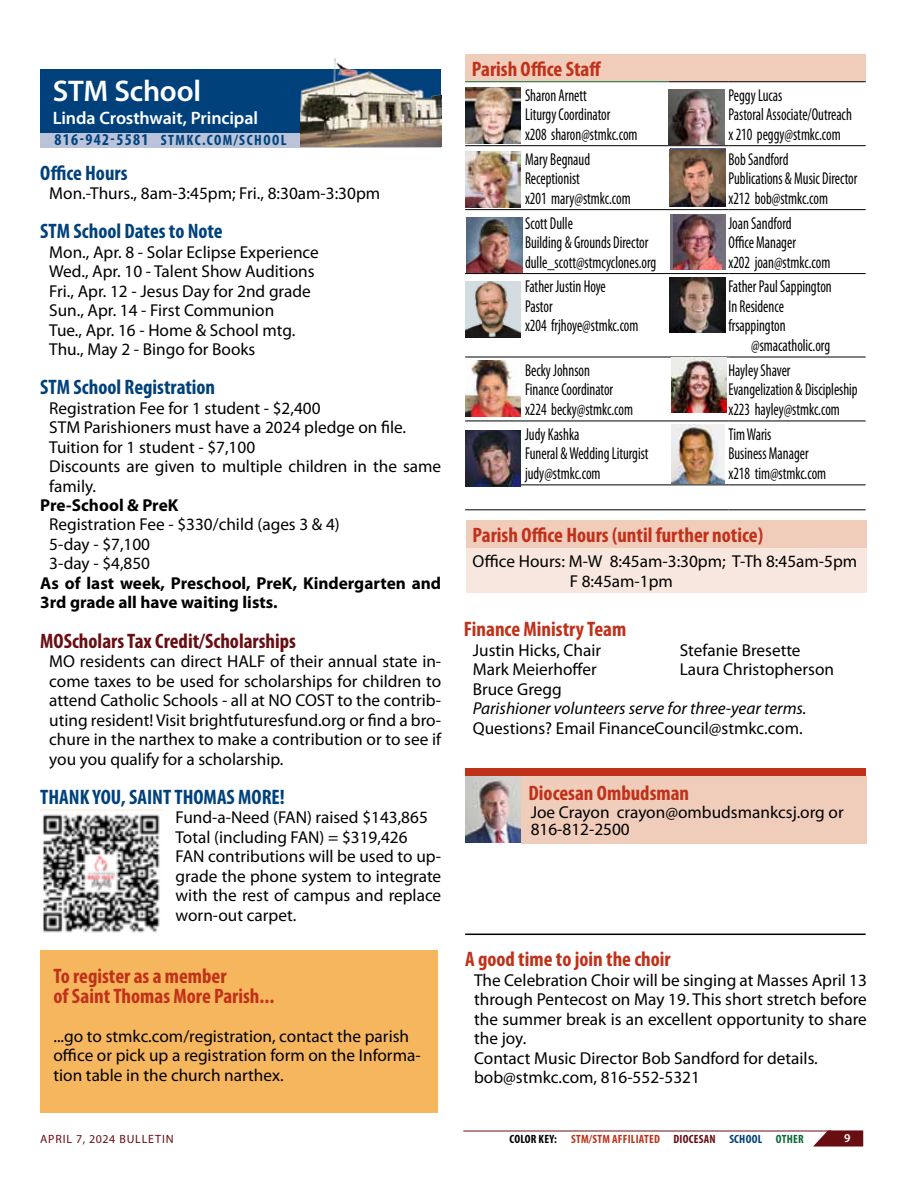
<style>
.page{position:relative;width:918px;height:1188px;background:#fff}
.page>*{position:absolute;margin:0;border:0;box-sizing:border-box;transform-origin:0 0}
.t1{font:600 30px "Myriad Pro";letter-spacing:-.005em;color:#fff}
.t2{font:700 condensed 21px/19.5px "Myriad Pro";color:#c0311a}
.t3{font:700 condensed 21px "Myriad Pro";color:#00417b}
.t4{font:700 condensed 21px "Myriad Pro";color:#680e12}
.t5{font:600 18px "Myriad Pro";letter-spacing:-.005em;color:#fff}
.t6{font:17.25px/19.5px "Myriad Pro";color:#000}
.t7{font:condensed 17.25px/19.5px "Myriad Pro";color:#000;scale:.84 1}
.t8{font:700 17.25px/19.5px "Myriad Pro";color:#000}
.t9{font:italic 17.25px "Myriad Pro";color:#000}
.t10{font:700 condensed 15px "Myriad Pro";letter-spacing:.1em;color:#00417b}
.t11{font:700 condensed 12px "Myriad Pro";letter-spacing:.02em;color:#c0311a}
.t12{font:12px "Myriad Pro";letter-spacing:.07em;color:#680e12}
.t13{font:700 condensed 12px "Myriad Pro";color:#000}
.t14{font:700 condensed 12px "Myriad Pro";letter-spacing:.02em;color:#0c6936}
.t15{font:600 12px "Myriad Pro";color:#fff}
.s1{font-size:16.5px}
.s2{color:#000}
.s3{color:#680e12}
.s4{color:#00417b}
</style>
<div class="page">
<svg style="left:813px;top:1130px;width:50px;height:17px"></svg>
<hr style="left:463px;top:1131px;width:369px;height:1px;background:#680e12">
<div style="left:41px;top:69px;width:400px;height:79px;background:#bac3da"></div>
<div style="left:41px;top:69px;width:400px;height:64px;background:#00417b"></div>
<img style="left:300px;top:58px;width:141px;height:89px">
<div style="left:465px;top:768px;width:401px;height:30px;background:#c0311a"></div>
<img style="left:466px;top:776px;width:56px;height:66px">
<div style="left:522px;top:776px;width:345px;height:67px;background:#f0ccba"></div>
<div style="left:466px;top:520px;width:400px;height:28px;background:#f0ccba"></div>
<div style="left:466px;top:548px;width:400px;height:45px;background:#f8e7de"></div>
<div style="left:465px;top:54px;width:401px;height:28px;background:#f0ccba"></div>
<hr style="left:465px;top:81px;width:60px;height:1px;background:#0c6936">
<hr style="left:525px;top:81px;width:144px;height:1px;background:#0c6936">
<hr style="left:669px;top:81px;width:59px;height:1px;background:#000">
<hr style="left:728px;top:81px;width:138px;height:1px;background:#000">
<hr style="left:465px;top:145px;width:60px;height:1px;background:#000">
<hr style="left:525px;top:145px;width:144px;height:1px;background:#000">
<hr style="left:669px;top:145px;width:59px;height:1px;background:#000">
<hr style="left:728px;top:145px;width:138px;height:1px;background:#000">
<hr style="left:465px;top:209px;width:60px;height:1px;background:#000">
<hr style="left:525px;top:209px;width:144px;height:1px;background:#000">
<hr style="left:669px;top:209px;width:59px;height:1px;background:#000">
<hr style="left:728px;top:209px;width:138px;height:1px;background:#000">
<hr style="left:465px;top:273px;width:60px;height:1px;background:#000">
<hr style="left:525px;top:273px;width:144px;height:1px;background:#000">
<hr style="left:669px;top:273px;width:59px;height:1px;background:#000">
<hr style="left:728px;top:273px;width:138px;height:1px;background:#000">
<hr style="left:465px;top:357px;width:60px;height:1px;background:#000">
<hr style="left:525px;top:357px;width:144px;height:1px;background:#000">
<hr style="left:669px;top:357px;width:59px;height:1px;background:#000">
<hr style="left:728px;top:357px;width:138px;height:1px;background:#000">
<hr style="left:465px;top:421px;width:60px;height:1px;background:#000">
<hr style="left:525px;top:421px;width:144px;height:1px;background:#000">
<hr style="left:669px;top:421px;width:59px;height:1px;background:#000">
<hr style="left:728px;top:421px;width:138px;height:1px;background:#000">
<hr style="left:465px;top:484px;width:60px;height:1px;background:#000">
<hr style="left:525px;top:484px;width:144px;height:1px;background:#000">
<hr style="left:669px;top:484px;width:59px;height:1px;background:#000">
<hr style="left:728px;top:484px;width:138px;height:1px;background:#000">
<hr style="left:465px;top:509px;width:60px;height:1px;background:#000">
<hr style="left:525px;top:509px;width:144px;height:1px;background:#000">
<hr style="left:669px;top:509px;width:59px;height:1px;background:#000">
<hr style="left:728px;top:509px;width:138px;height:1px;background:#000">
<img style="left:465px;top:88px;width:56px;height:55px">
<img style="left:465px;top:152px;width:56px;height:55px">
<div style="left:41px;top:951px;width:397px;height:162px;background:#f5b65e"></div>
<img style="left:465px;top:281px;width:56px;height:56px">
<img style="left:465px;top:361px;width:56px;height:56px">
<img style="left:466px;top:431px;width:54px;height:55px">
<svg style="left:670px;top:148px;width:56px;height:2px"></svg>
<img style="left:670px;top:150px;width:56px;height:56px">
<div style="left:670px;top:214px;width:56px;height:56px;background:#776f7c"></div>
<img style="left:673px;top:214px;width:48px;height:56px">
<img style="left:670px;top:277px;width:56px;height:56px">
<img style="left:671px;top:425px;width:53px;height:58px">
<img style="left:669px;top:89px;width:55px;height:56px">
<img style="left:467px;top:217px;width:55px;height:56px">
<img style="left:40px;top:809px;width:122px;height:124px">
<hr style="left:465px;top:934px;width:401px;height:1px;background:#000">
<img style="left:671px;top:357px;width:56px;height:55px">
<h1 class="t1" style="left:53px;top:72px;width:150px">STM School</h1>
<p class="t5" style="left:53px;top:107px;width:207px">Linda Crosthwait, Principal</p>
<p class="t10" style="left:54px;top:131px;width:218px"><span class="s1">816-942-5581</span> stm kc.com/school</p>
<p class="t3" style="left:40px;top:159px;width:89px">Office Hours</p>
<p class="t6" style="left:49px;top:183px;width:332px">Mon.-Thurs., 8am-3:45pm; Fri., 8:30am-3:30pm</p>
<p class="t3" style="left:40px;top:218px;width:184px">STM School Dates to Note</p>
<p class="t6" style="left:49px;top:242px;width:271px">Mon., Apr. 8 - Solar Eclipse Experience Wed., Apr. 10 - Talent Show Auditions Fri., Apr. 12 - Jesus Day for 2nd grade Sun., Apr. 14 - First Communion<br>Tue., Apr. 16 - Home &amp; School mtg.<br>Thu., May 2 - Bingo for Books</p>
<p class="t3" style="left:40px;top:374px;width:176px">STM School Registration</p>
<p class="t6" style="left:49px;top:398px;width:394px">Registration Fee for 1 student - $2,400<br>STM Parishioners must have a 2024 pledge on file.<br>Tuition for 1 student - $7,100<br>Discounts are given to multiple children in the same family.</p>
<p class="t8" style="left:40px;top:495px;width:140px">Pre-School &amp; PreK</p>
<p class="t6" style="left:49px;top:515px;width:292px">Registration Fee - $330/child (ages 3 &amp; 4)<br>5-day - $7,100<br>3-day - $4,850</p>
<p class="t8" style="left:40px;top:573px;width:402px">As of last week, Preschool, PreK, Kindergarten and<br>3rd grade all have waiting lists.</p>
<p class="t4" style="left:40px;top:627px;width:257px">MOScholars Tax Credit/Scholarships</p>
<p class="t6" style="left:49px;top:651px;width:393px;text-align:justify">MO residents can direct HALF of their annual state in&shy;come taxes to be used for scholarships for children to attend Catholic Schools - all at NO COST to the contrib&shy;uting resident! Visit brightfuturesfund.org or find a bro&shy;chure in the narthex to make a contribution or to see if you you qualify for a scholarship.</p>
<p class="t3" style="left:40px;top:783px;width:20px">THANK</p>
<p class="t3" style="left:93px;top:783px;width:194px">YOU, SAINT THOMAS MORE!</p>
<p class="t6" style="left:176px;top:807px;width:267px">Fund-a-Need (FAN) raised $143,865<br>Total (including FAN) = $319,426<br>FAN contributions will be used to up&shy;grade the phone system to integrate with the rest of campus and replace worn-out carpet.</p>
<p class="t2" style="left:54px;top:966px;width:222px">To register as a member<br>of Saint Thomas More Parish...</p>
<p class="t6" style="left:54px;top:1026px;width:369px">...go to stmkc.com/registration, contact the parish office or pick up a registration form on the Informa&shy;tion table in the church narthex.</p>
<p class="t2" style="left:472px;top:59px;width:131px">Parish Office Staff</p>
<p class="t7" style="left:525px;top:85px;width:136px">Sharon Arnett<br>Liturgy Coordinator<br>x208 sharon@stmkc.com</p>
<p class="t7" style="left:728px;top:85px;width:148px">Peggy Lucas<br>Pastoral Associate/Outreach x 210 peggy@stmkc.com</p>
<p class="t7" style="left:525px;top:149px;width:127px">Mary Begnaud<br>Receptionist<br>x201 mary@stmkc.com</p>
<p class="t7" style="left:728px;top:149px;width:155px">Bob Sandford<br>Publications &amp; Music Director x212 bob@stmkc.com</p>
<p class="t7" style="left:525px;top:213px;width:158px">Scott Dulle<br>Building &amp; Grounds Director dulle_scott@stmcyclones.org</p>
<p class="t7" style="left:728px;top:213px;width:123px">Joan Sandford<br>Office Manager<br>x202 joan@stmkc.com</p>
<p class="t7" style="left:525px;top:277px;width:137px">Father Justin Hoye<br>Pastor<br>x204 frjhoye@stmkc.com</p>
<p class="t7" style="left:728px;top:277px;width:124px">Father Paul Sappington<br>In Residence frsappington</p>
<p class="t7" style="left:751px;top:335px;width:95px">@smacatholic.org</p>
<p class="t7" style="left:525px;top:360px;width:130px">Becky Johnson<br>Finance Coordinator x224 becky@stmkc.com</p>
<p class="t7" style="left:728px;top:360px;width:155px">Hayley Shaver<br>Evangelization &amp; Discipleship x223 hayley@stmkc.com</p>
<p class="t7" style="left:525px;top:424px;width:149px">Judy Kashka<br>Funeral &amp; Wedding Liturgist judy@stmkc.com</p>
<p class="t7" style="left:728px;top:424px;width:118px">Tim Waris<br>Business Manager x218 tim@stmkc.com</p>
<p class="t2" style="left:473px;top:525px;width:292px">Parish Office Hours (until further notice)</p>
<p class="t6" style="left:570px;top:551px;width:289px;text-indent:-97px">Office Hours: M-W 8:45am-3:30pm; T-Th 8:45am-5pm<br>F 8:45am-1pm</p>
<p class="t2" style="left:464px;top:619px;width:164px">Finance Ministry Team</p>
<p class="t6" style="left:473px;top:640px;width:130px">Justin Hicks, Chair</p>
<p class="t6" style="left:680px;top:640px;width:122px">Stefanie Bresette</p>
<p class="t6" style="left:473px;top:660px;width:125px">Mark Meierhoffer</p>
<p class="t6" style="left:680px;top:660px;width:156px">Laura Christopherson</p>
<p class="t6" style="left:473px;top:679px;width:90px">Bruce Gregg</p>
<p class="t9" style="left:473px;top:698px;width:335px">Parishioner volunteers serve for three-year terms.</p>
<p class="t6" style="left:473px;top:718px;width:331px">Questions? Email FinanceCouncil@stmkc.com.</p>
<p class="t2" style="left:529px;top:783px;width:162px">Diocesan Ombudsman</p>
<p class="t6" style="left:531px;top:803px;width:314px;line-height:17.2px">Joe Crayon crayon@ombudsmankcsj.org or<br>816-812-2500</p>
<p class="t2" style="left:465px;top:949px;width:207px">A good time to join the choir</p>
<p class="t6" style="left:474px;top:970px;width:394px">The Celebration Choir will be singing at Masses April 13 through Pentecost on May 19. This short stretch before the summer break is an excellent opportunity to share the joy.<br>Contact Music Director Bob Sandford for details. bob@stmkc.com, 816-552-5321</p>
<p class="t12" style="left:40px;top:1132px;width:135px">April 7, 2024 bu lletin</p>
<p class="t13" style="left:510px;top:1131px;width:12px">color</p>
<p class="t11" style="left:539px;top:1131px;width:214px"><span class="s2">key:</span> STM/STM affiliated <span class="s3">Diocesan</span> <span class="s4">School</span></p>
<p class="t14" style="left:776px;top:1131px;width:27px">Other</p>
<p class="t15" style="left:844px;top:1131px;width:8px">9</p>
</div>
